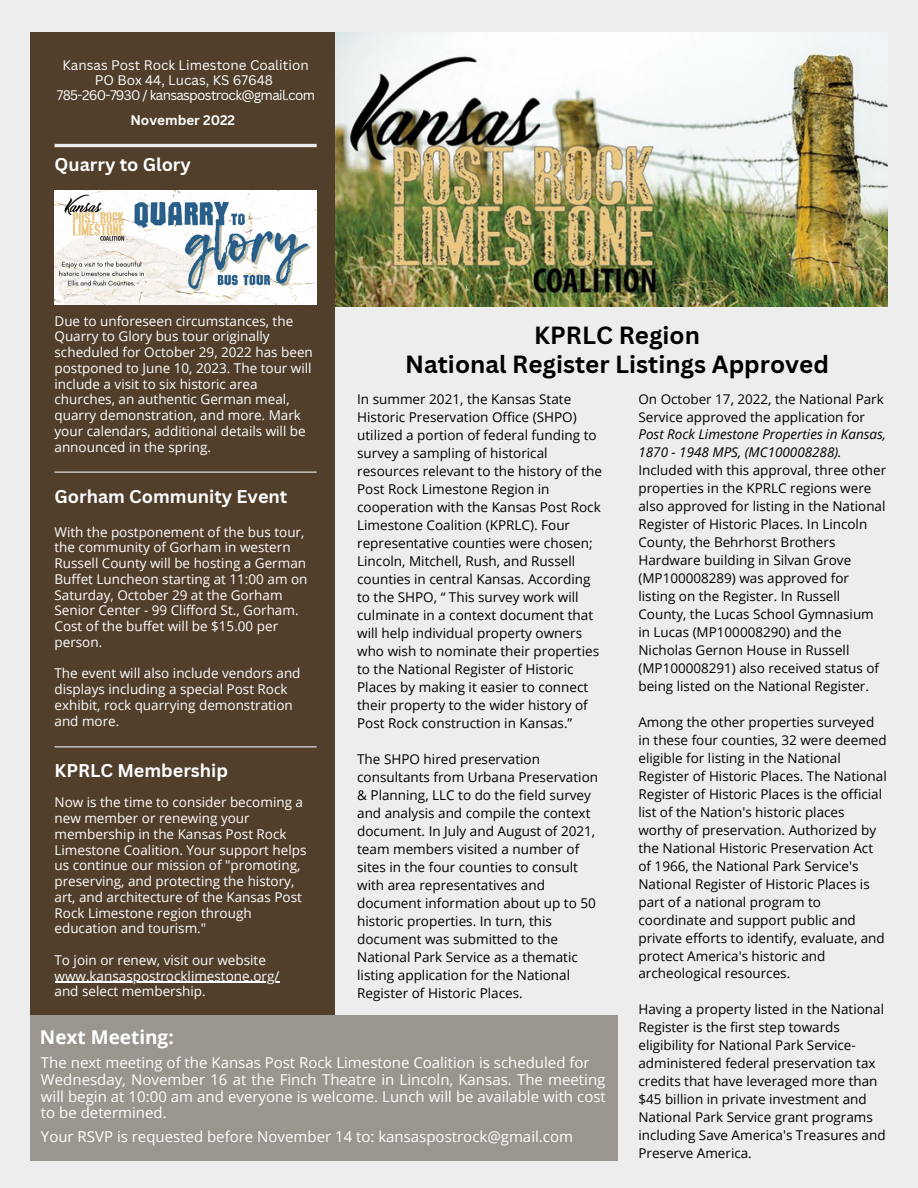
<style>
.page{position:relative;width:918px;height:1188px;background:#ededed}
.page>*{position:absolute;margin:0;border:0;box-sizing:border-box;transform-origin:0 0}
.t1{font:700 24.15px/28.2px "Canva Sans";color:#000;text-align:center}
.t2{font:700 19.05px "Open Sans";color:#fff}
.t3{font:700 18px "Canva Sans";color:#fff}
.t4{font:15px/16.8px "Open Sans";color:#fff}
.t5{font:13.5px/18px "Open Sans";color:#000}
.t6{font:13.5px/15.8px "Open Sans";color:#fff}
.t7{font:13.5px/14.7px "Canva Sans";color:#fff;text-align:center}
.t8{font:italic 13.5px/18px "Open Sans";color:#000}
.t9{font:700 13.5px "Canva Sans";color:#fff}
</style>
<div class="page">
<div style="left:30px;top:32px;width:305px;height:1127px;background:#513f2c"></div>
<hr style="left:55px;top:144px;width:262px;height:3px;background:#ededed">
<div style="left:30px;top:1015px;width:587px;height:145px;background:#9b958f"></div>
<img style="left:335px;top:32px;width:553px;height:275px">
<img style="left:55px;top:191px;width:262px;height:113px">
<hr style="left:55px;top:472px;width:262px;height:1px;background:#ededed">
<hr style="left:55px;top:746px;width:262px;height:1px;background:#ededed">
<hr style="left:55px;top:982px;width:224px;height:1px;background:#fff">
<p class="t7" style="left:57px;top:58px;width:260px">Kansas Post Rock Limestone Coalition<br>PO Box 44, Lucas, KS 67648<br>785-260-7930 / kansaspostrock@gmail.com</p>
<p class="t9" style="left:130px;top:111px;width:106px">November 2022</p>
<h3 class="t3" style="left:55px;top:152px;width:138px">Quarry to Glory</h3>
<p class="t6" style="left:55px;top:312px;width:260px">Due to unforeseen circumstances, the Quarry to Glory bus tour originally scheduled for October 29, 2022 has been postponed to June 10, 2023. The tour will include a visit to six historic area churches, an authentic German meal, quarry demonstration, and more. Mark your calendars, additional details will be announced in the spring.</p>
<h1 class="t1" style="left:405px;top:321px;width:425px">KPRLC Region<br>National Register Listings Approved</h1>
<p class="t5" style="left:638px;top:389px;width:247px">On October 17, 2022, the National Park<br>Service approved the application for</p>
<p class="t8" style="left:638px;top:425px;width:249px">Post Rock Limestone Properties in Kansas,<br>1870 - 1948 MPS, (MC100008288).</p>
<p class="t5" style="left:638px;top:461px;width:249px">Included with this approval, three other properties in the KPRLC regions were also approved for listing in the National Register of Historic Places. In Lincoln County, the Behrhorst Brothers Hardware building in Silvan Grove (MP100008289) was approved for listing on the Register. In Russell County, the Lucas School Gymnasium in Lucas (MP100008290) and the Nicholas Gernon House in Russell (MP100008291) also received status of being listed on the National Register.</p>
<p class="t5" style="left:638px;top:713px;width:250px">Among the other properties surveyed in these four counties, 32 were deemed eligible for listing in the National Register of Historic Places. The National Register of Historic Places is the official list of the Nation's historic places worthy of preservation. Authorized by the National Historic Preservation Act of 1966, the National Park Service's National Register of Historic Places is part of a national program to coordinate and support public and private efforts to identify, evaluate, and protect America's historic and archeological resources.</p>
<p class="t5" style="left:638px;top:1000px;width:249px">Having a property listed in the National Register is the first step towards eligibility for National Park Service&shy;administered federal preservation tax credits that have leveraged more than $45 billion in private investment and National Park Service grant programs including Save America's Treasures and Preserve America.</p>
<p class="t5" style="left:357px;top:389px;width:246px">In summer 2021, the Kansas State Historic Preservation Office (SHPO) utilized a portion of federal funding to survey a sampling of historical resources relevant to the history of the Post Rock Limestone Region in cooperation with the Kansas Post Rock Limestone Coalition (KPRLC). Four representative counties were chosen; Lincoln, Mitchell, Rush, and Russell counties in central Kansas. According to the SHPO, “ This survey work will culminate in a context document that will help individual property owners who wish to nominate their properties to the National Register of Historic Places by making it easier to connect their property to the wider history of Post Rock construction in Kansas.”</p>
<p class="t5" style="left:357px;top:749px;width:242px">The SHPO hired preservation consultants from Urbana Preservation &amp; Planning, LLC to do the field survey and analysis and compile the context document. In July and August of 2021, team members visited a number of sites in the four counties to consult with area representatives and document information about up to 50 historic properties. In turn, this document was submitted to the National Park Service as a thematic listing application for the National Register of Historic Places.</p>
<h3 class="t3" style="left:55px;top:484px;width:234px">Gorham Community Event</h3>
<p class="t6" style="left:55px;top:523px;width:254px">With the postponement of the bus tour, the community of Gorham in western Russell County will be hosting a German Buffet Luncheon starting at 11:00 am on Saturday, October 29 at the Gorham Senior Center - 99 Clifford St., Gorham.<br>Cost of the buffet will be $15.00 per person.</p>
<p class="t6" style="left:55px;top:665px;width:248px">The event will also include vendors and displays including a special Post Rock exhibit, rock quarrying demonstration and more.</p>
<h3 class="t3" style="left:55px;top:758px;width:175px">KPRLC Membership</h3>
<p class="t6" style="left:55px;top:794px;width:254px">Now is the time to consider becoming a new member or renewing your membership in the Kansas Post Rock Limestone Coalition. Your support helps us continue our mission of "promoting, preserving, and protecting the history, art, and architecture of the Kansas Post Rock Limestone region through education and tourism."</p>
<p class="t6" style="left:55px;top:952px;width:226px">To join or renew, visit our website www.kansaspostrocklimestone.org/ and select membership.</p>
<h2 class="t2" style="left:40px;top:1023px;width:135px">Next Meeting:</h2>
<p class="t4" style="left:41px;top:1054px;width:566px">The next meeting of the Kansas Post Rock Limestone Coalition is scheduled for Wednesday, November 16 at the Finch Theatre in Lincoln, Kansas. The meeting will begin at 10:00 am and everyone is welcome. Lunch will be available with cost to be determined.</p>
<p class="t4" style="left:41px;top:1128px;width:534px">Your RSVP is requested before November 14 to: kansaspostrock@gmail.com</p>
</div>
